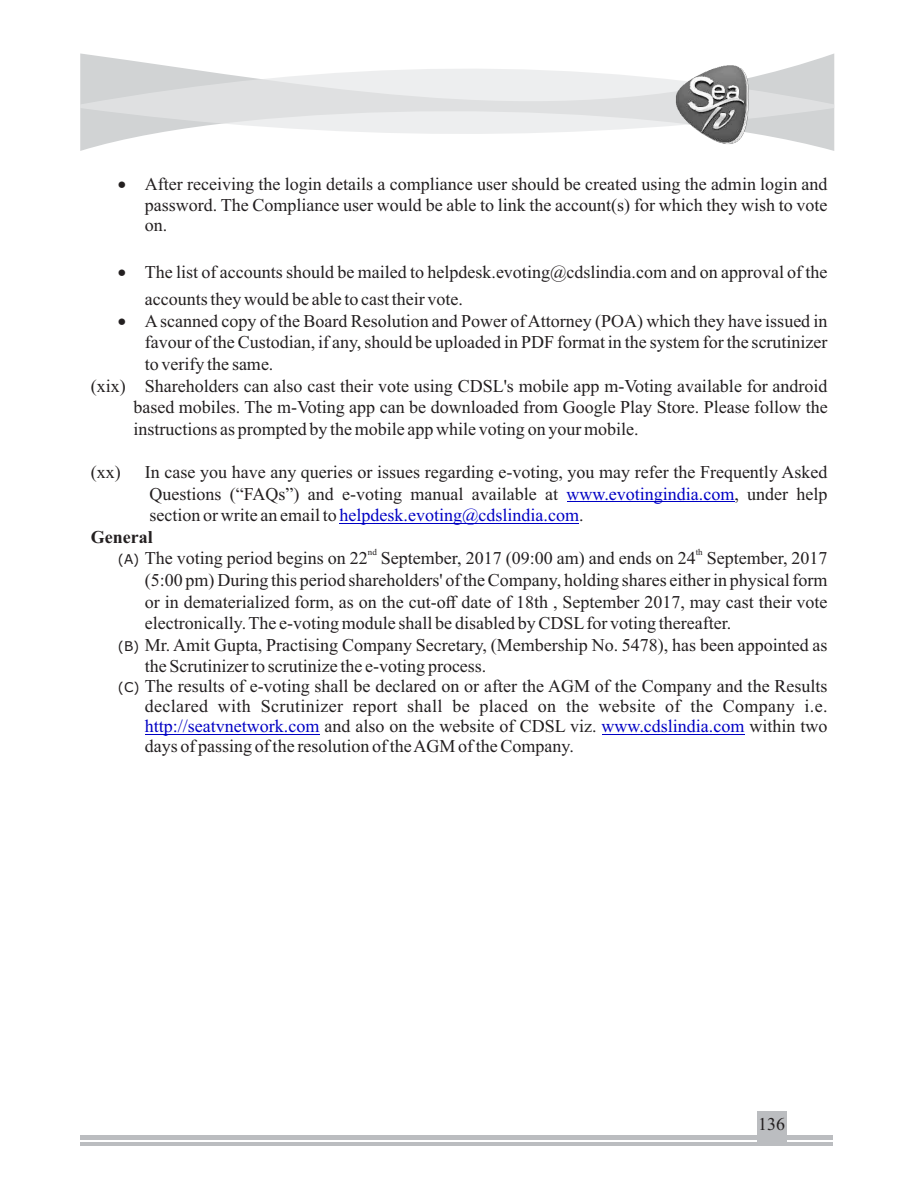
<style>
.page{position:relative;width:918px;height:1188px;background:#fff}
.page>*{position:absolute;margin:0;border:0;box-sizing:border-box;transform-origin:0 0}
.t1{font:18px/20px "Times New Roman";color:#231f20;text-align:justify}
.t2{font:18px "Times New Roman";color:#0000c4}
.t3{font:700 18px "Times New Roman";color:#231f20}
.t4{font:9px "Times New Roman";color:#231f20}
.s1{color:#0000c4}
.s2{color:#231f20}
.s3{font-family:"Verdana";font-size:13.5px}
</style>
<div class="page">
<hr style="left:567px;top:501px;width:167px;height:1px;background:#0000c4">
<hr style="left:340px;top:523px;width:239px;height:1px;background:#0000c4">
<hr style="left:145px;top:734px;width:174px;height:1px;background:#0000c4">
<hr style="left:602px;top:734px;width:143px;height:1px;background:#0000c4">
<svg style="left:80px;top:53px;width:754px;height:98px"></svg>
<div style="left:80px;top:53px;width:754px;height:91px;background:#e6e7e8;border-radius:38px;opacity:.69"></div>
<img style="left:662px;top:53px;width:99px;height:98px">
<hr style="left:80px;top:1142px;width:753px;height:3px;background:#bbbdc0">
<div style="left:80px;top:1135px;width:753px;height:5px;background:#bbbdc0"></div>
<div style="left:757px;top:1111px;width:30px;height:34px;background:#bbbdc0"></div>
<p class="t1" style="left:145px;top:175px;width:684px;line-height:20.7px;text-indent:-27px">• After receiving the login details a compliance user should be created using the admin login and password. The Compliance user would be able to link the account(s) for which they wish to vote on.</p>
<p class="t1" style="left:145px;top:260px;width:684px;line-height:27px;text-indent:-27px">• The list of accounts should be mailed to helpdesk.evoting@cdslindia.com and on approval of the accounts they would be able to cast their vote.</p>
<p class="t1" style="left:118px;top:313px;width:711px">• Ascanned copy of the Board Resolution and Power of Attorney (POA) which they have issued in</p>
<p class="t1" style="left:145px;top:334px;width:684px">favour of the Custodian, if any, should be uploaded in PDF format in the system for the scrutinizer</p>
<p class="t1" style="left:145px;top:356px;width:130px">to verify the same.</p>
<p class="t1" style="left:91px;top:377px;width:738px">(xix) Shareholders can also cast their vote using CDSL's mobile app m-Voting available for android</p>
<p class="t1" style="left:133px;top:399px;width:696px">based mobiles. The m-Voting app can be downloaded from Google Play Store. Please follow the</p>
<p class="t1" style="left:133px;top:421px;width:507px">instructions as prompted by the mobile app while voting on your mobile.</p>
<p class="t1" style="left:91px;top:464px;width:31px">(xx)</p>
<p class="t1" style="left:145px;top:464px;width:684px">In case you have any queries or issues regarding e-voting, you may refer the Frequently Asked</p>
<p class="t1" style="left:149px;top:485px;width:680px">Questions (“FAQs”) and e-voting manual available at <span class="s1">www.evotingindia.com</span>, under help</p>
<p class="t2" style="left:149px;top:509px;width:436px"><span class="s2">section or write an email to</span> helpdesk.evoting@cdslindia.com<span class="s2">.</span></p>
<p class="t3" style="left:91px;top:531px;width:63px">General</p>
<p class="t4" style="left:368px;top:549px;width:10px">nd</p>
<p class="t4" style="left:696px;top:549px;width:9px">th</p>
<p class="t1" style="left:118px;top:550px;width:711px"><span class="s3">(A)</span> The voting period begins on 22 September, 2017 (09:00 am) and ends on 24 September, 2017</p>
<p class="t1" style="left:145px;top:572px;width:684px">(5:00 pm) During this period shareholders' of the Company, holding shares either in physical form</p>
<p class="t1" style="left:145px;top:593px;width:684px">or in dematerialized form, as on the cut-off date of 18th , September 2017, may cast their vote</p>
<p class="t1" style="left:145px;top:615px;width:588px">electronically. The e-voting module shall be disabled by CDSLfor voting thereafter.</p>
<p class="t1" style="left:118px;top:637px;width:711px"><span class="s3">(B)</span> Mr. Amit Gupta, Practising Company Secretary, (Membership No. 5478), has been appointed as</p>
<p class="t1" style="left:145px;top:658px;width:343px">the Scrutinizer to scrutinize the e-voting process.</p>
<p class="t1" style="left:145px;top:678px;width:684px;text-indent:-27px"><span class="s3">(C)</span> The results of e-voting shall be declared on or after the AGM of the Company and the Results declared with Scrutinizer report shall be placed on the website of the Company i.e. <span class="s1">http://seatvnetwork.com</span> and also on the website of CDSL viz. <span class="s1">www.cdslindia.com</span> within two days of passing of the resolution of the AGM of the Company.</p>
<p class="t1" style="left:758px;top:1116px;width:28px">136</p>
</div>
